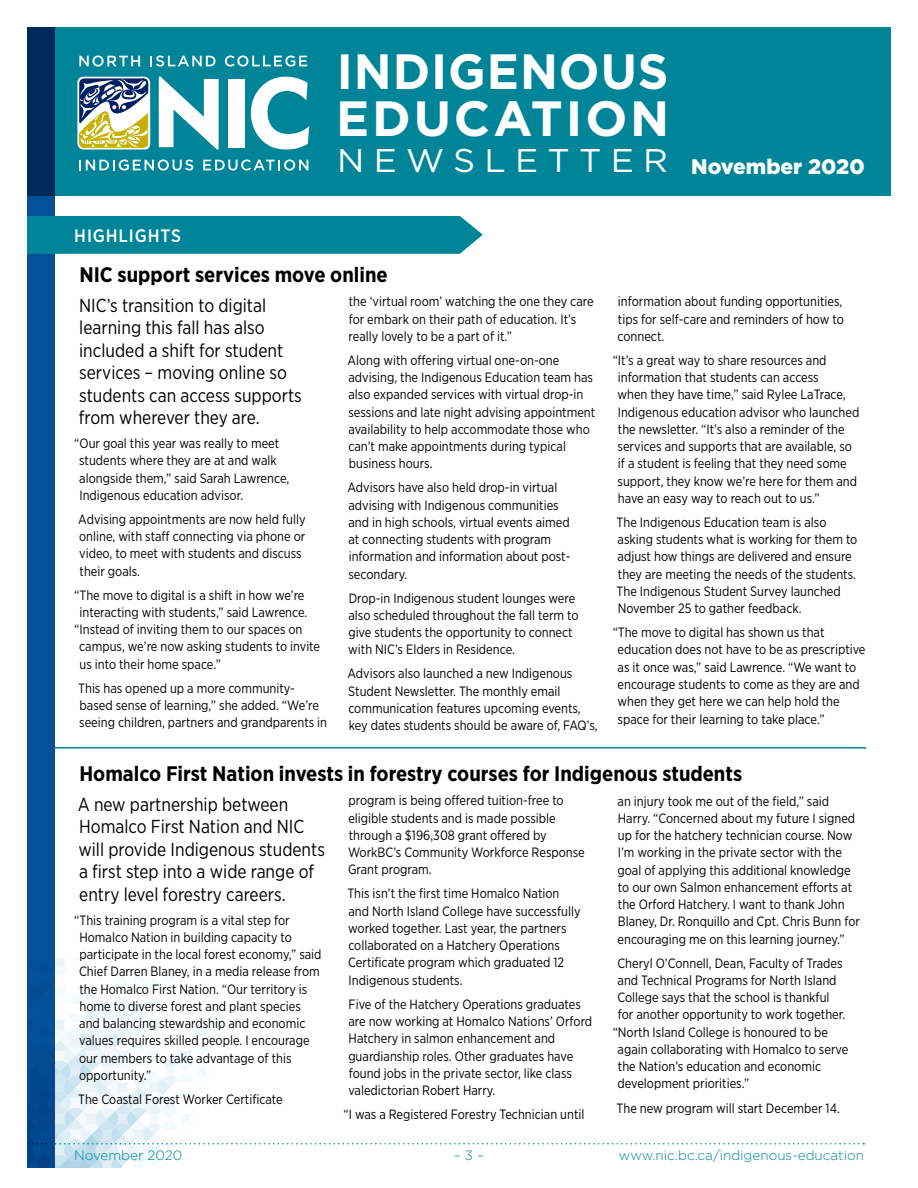
<style>
.page{position:relative;width:918px;height:1188px;background:#fff}
.page>*{position:absolute;margin:0;border:0;box-sizing:border-box;transform-origin:0 0}
.t1{font:700 49.5px/46.5px "Gotham";letter-spacing:.02em;color:#fff}
.t2{font:700 21px "Gotham Narrow";color:#000}
.t3{font:900 21px "Gotham";color:#fff}
.t4{font:18.75px/22.5px "Gotham Narrow";color:#000;scale:.95 1}
.t5{font:500 18px "Gotham Narrow";letter-spacing:.05em;color:#fff}
.t6{font:13.5px/17.2px "Gotham Narrow";color:#000;scale:.95 1}
.t7{font:300 13.5px "Gotham";color:#008598}
.s1{font-weight:400;font-size:32.85px}
</style>
<div class="page">
<svg style="left:54px;top:959px;width:810px;height:209px"></svg>
<div style="left:27px;top:27px;width:864px;height:169px;background:#008598"></div>
<svg style="left:159px;top:77px;width:60px;height:72px"></svg>
<div style="left:229px;top:79px;width:16px;height:68px;background:#fff"></div>
<svg style="left:251px;top:77px;width:58px;height:72px"></svg>
<svg style="left:77px;top:77px;width:73px;height:73px"></svg>
<svg style="left:79px;top:55px;width:61px;height:12px"></svg>
<svg style="left:150px;top:56px;width:66px;height:11px"></svg>
<svg style="left:225px;top:55px;width:82px;height:12px"></svg>
<svg style="left:80px;top:159px;width:113px;height:12px"></svg>
<svg style="left:203px;top:159px;width:105px;height:12px"></svg>
<svg style="left:27px;top:27px;width:27px;height:1141px;fill:#055198"></svg>
<div style="left:27px;top:216px;width:456px;height:38px;background:#008598"></div>
<hr style="left:55px;top:747px;width:811px;height:2px;background:#008598">
<h3 class="t5" style="left:74px;top:224px;width:108px">HIGHLIGHTS</h3>
<h1 class="t1" style="left:336px;top:48px;width:335px">INDIGENOUS<br>EDUCATION</h1>
<h2 class="t3" style="left:337px;top:153px;width:529px"><span class="s1">NEWSLETTER</span> November 2020</h2>
<h2 class="t2" style="left:79px;top:261px;width:310px">NIC support services move online</h2>
<h3 class="t4" style="left:79px;top:293px;width:236px">NIC’s transition to digital learning this fall has also included a shift for student services – moving online so students can access supports from wherever they are.</h3>
<p class="t6" style="left:79px;top:434px;width:223px;text-indent:-5px">“Our goal this year was really to meet students where they are at and walk alongside them,” said Sarah Lawrence, Indigenous education advisor.</p>
<p class="t6" style="left:78px;top:510px;width:241px">Advising appointments are now held fully online, with staff connecting via phone or video, to meet with students and discuss their goals.</p>
<p class="t6" style="left:74px;top:586px;width:244px">“The move to digital is a shift in how we’re</p>
<p class="t6" style="left:80px;top:603px;width:241px">interacting with students,” said Lawrence.</p>
<p class="t6" style="left:74px;top:620px;width:242px">“Instead of inviting them to our spaces on</p>
<p class="t6" style="left:79px;top:638px;width:255px">campus, we’re now asking students to invite</p>
<p class="t6" style="left:80px;top:655px;width:150px">us into their home space.”</p>
<p class="t6" style="left:78px;top:679px;width:263px">This has opened up a more community&shy;based sense of learning,” she added. “We’re seeing children, partners and grandparents in</p>
<p class="t6" style="left:349px;top:293px;width:259px">the ‘virtual room’ watching the one they care for embark on their path of education. It’s really lovely to be a part of it.”</p>
<p class="t6" style="left:347px;top:351px;width:262px">Along with offering virtual one-on-one advising, the Indigenous Education team has also expanded services with virtual drop-in sessions and late night advising appointment availability to help accommodate those who can’t make appointments during typical business hours.</p>
<p class="t6" style="left:347px;top:479px;width:236px">Advisors have also held drop-in virtual advising with Indigenous communities and in high schools, virtual events aimed at connecting students with program information and information about post&shy;secondary.</p>
<p class="t6" style="left:348px;top:589px;width:244px">Drop-in Indigenous student lounges were also scheduled throughout the fall term to give students the opportunity to connect with NIC’s Elders in Residence.</p>
<p class="t6" style="left:347px;top:665px;width:265px">Advisors also launched a new Indigenous Student Newsletter. The monthly email communication features upcoming events, key dates students should be aware of, FAQ’s,</p>
<p class="t6" style="left:618px;top:293px;width:240px;text-align:justify">information about funding opportunities, tips for self-care and reminders of how to connect.</p>
<p class="t6" style="left:617px;top:351px;width:256px;text-indent:-5px">“It’s a great way to share resources and information that students can access<br>when they have time,” said Rylee LaTrace, Indigenous education advisor who launched the newsletter. “It’s also a reminder of the services and supports that are available, so if a student is feeling that they need some support, they know we’re here for them and have an easy way to reach out to us.”</p>
<p class="t6" style="left:617px;top:513px;width:255px">The Indigenous Education team is also asking students what is working for them to adjust how things are delivered and ensure they are meeting the needs of the students.<br>The Indigenous Student Survey launched November 25 to gather feedback.</p>
<p class="t6" style="left:617px;top:623px;width:263px;text-indent:-5px">“The move to digital has shown us that education does not have to be as prescriptive as it once was,” said Lawrence. “We want to encourage students to come as they are and when they get here we can help hold the space for their learning to take place.”</p>
<h2 class="t2" style="left:79px;top:761px;width:664px">Homalco First Nation invests in forestry courses for Indigenous students</h2>
<h3 class="t4" style="left:78px;top:792px;width:262px">A new partnership between<br>Homalco First Nation and NIC will provide Indigenous students a first step into a wide range of entry level forestry careers.</h3>
<p class="t6" style="left:79px;top:911px;width:257px;text-indent:-5px">“This training program is a vital step for Homalco Nation in building capacity to participate in the local forest economy,” said Chief Darren Blaney, in a media release from the Homalco First Nation. “Our territory is home to diverse forest and plant species and balancing stewardship and economic values requires skilled people. I encourage our members to take advantage of this opportunity.”</p>
<p class="t6" style="left:78px;top:1090px;width:217px">The Coastal Forest Worker Certificate</p>
<p class="t6" style="left:348px;top:792px;width:251px">program is being offered tuition-free to eligible students and is made possible through a $196,308 grant offered by WorkBC’s Community Workforce Response Grant program.</p>
<p class="t6" style="left:347px;top:885px;width:247px">This isn’t the first time Homalco Nation and North Island College have successfully worked together. Last year, the partners collaborated on a Hatchery Operations Certificate program which graduated 12<br>Indigenous students.</p>
<p class="t6" style="left:348px;top:995px;width:258px">Five of the Hatchery Operations graduates are now working at Homalco Nations’ Orford Hatchery in salmon enhancement and guardianship roles. Other graduates have found jobs in the private sector, like class valedictorian Robert Harry.</p>
<p class="t6" style="left:344px;top:1105px;width:255px">“I was a Registered Forestry Technician until</p>
<p class="t6" style="left:618px;top:792px;width:257px">an injury took me out of the field,” said Harry. “Concerned about my future I signed up for the hatchery technician course. Now I’m working in the private sector with the goal of applying this additional knowledge to our own Salmon enhancement efforts at the Orford Hatchery. I want to thank John Blaney, Dr. Ronquillo and Cpt. Chris Bunn for encouraging me on this learning journey.”</p>
<p class="t6" style="left:617px;top:954px;width:239px">Cheryl O’Connell, Dean, Faculty of Trades</p>
<p class="t6" style="left:618px;top:971px;width:232px">and Technical Programs for North Island</p>
<p class="t6" style="left:617px;top:988px;width:225px">College says that the school is thankful</p>
<p class="t6" style="left:618px;top:1006px;width:241px">for another opportunity to work together.</p>
<p class="t6" style="left:613px;top:1023px;width:228px">“North Island College is honoured to be</p>
<p class="t6" style="left:618px;top:1040px;width:244px">again collaborating with Homalco to serve</p>
<p class="t6" style="left:618px;top:1057px;width:215px">the Nation’s education and economic</p>
<p class="t6" style="left:618px;top:1075px;width:140px">development priorities.”</p>
<p class="t6" style="left:617px;top:1099px;width:237px">The new program will start December 14.</p>
<p class="t7" style="left:74px;top:1146px;width:110px">November 2020</p>
<p class="t7" style="left:454px;top:1146px;width:32px">– 3 –</p>
<p class="t7" style="left:619px;top:1146px;width:247px">www.nic.bc.ca/indigenous-education</p>
</div>
